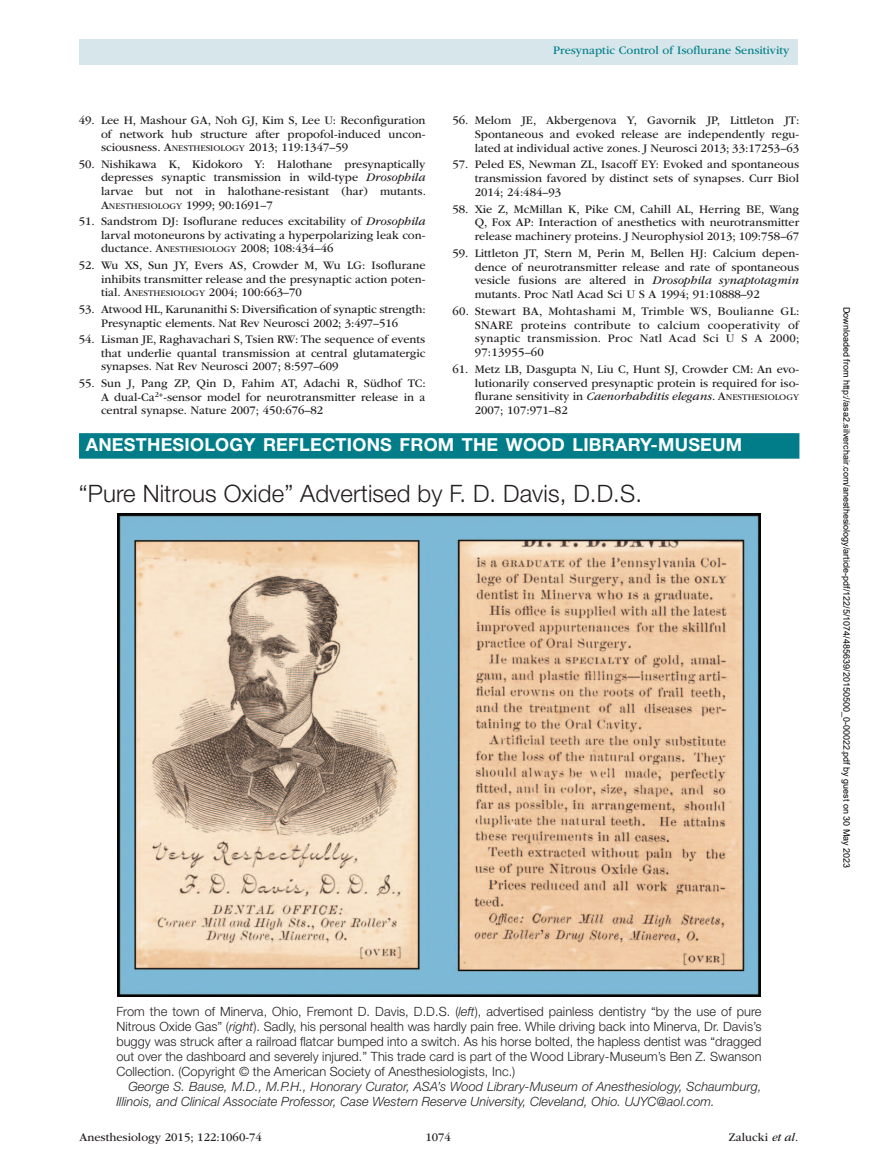
<style>
.page{position:relative;width:878px;height:1175px;background:#fff}
.page>*{position:absolute;margin:0;border:0;box-sizing:border-box;transform-origin:0 0}
.t1{font:300 24px "Helvetica Neue";letter-spacing:.005em;color:#231f20}
.t2{font:700 18px "Helvetica Neue LT Std";letter-spacing:.015em;color:#fff}
.t3{font:300 12.75px/15px "Helvetica Neue";letter-spacing:.005em;color:#231f20;text-align:justify}
.t4{font:italic 300 12.75px/15px "Helvetica Neue";letter-spacing:.005em;color:#231f20}
.t5{font:12px/13.8px "ITC Garamond Std";color:#231f20;text-align:justify}
.t6{font:12px "ITC Garamond Std";color:#007d88}
.t7{font:9px "Arial";color:#000}
.t8{font:9px "ITC Garamond Std";color:#231f20}
.s1{font-style:italic}
.s2{font-size:9px}
.s3{font-size:12px}
</style>
<div class="page">
<div style="left:79px;top:39px;width:718px;height:25px;background:#d6e6ea"></div>
<div style="left:79px;top:433px;width:720px;height:25px;background:#007d88"></div>
<img style="left:117px;top:514px;width:643px;height:482px">
<p class="t6" style="left:553px;top:44px;width:238px">Presynaptic Control of Isoflurane Sensitivity</p>
<p class="t5" style="left:474px;top:113px;width:326px;text-indent:-22px">56. Melom JE, Akbergenova Y, Gavornik JP, Littleton JT:<br>Spontaneous and evoked release are independently regu&shy;lated at individual active zones. J Neurosci 2013; 33:17253–63</p>
<p class="t5" style="left:474px;top:158px;width:326px;text-indent:-22px">57. Peled ES, Newman ZL, Isacoff EY: Evoked and spontaneous transmission favored by distinct sets of synapses. Curr Biol 2014; 24:484–93</p>
<p class="t5" style="left:474px;top:202px;width:326px;text-indent:-22px">58. Xie Z, McMillan K, Pike CM, Cahill AL, Herring BE, Wang Q, Fox AP: Interaction of anesthetics with neurotransmitter release machinery proteins. J Neurophysiol 2013; 109:758–67</p>
<p class="t5" style="left:474px;top:246px;width:326px;text-indent:-22px">59. Littleton JT, Stern M, Perin M, Bellen HJ: Calcium depen&shy;dence of neurotransmitter release and rate of spontaneous vesicle fusions are altered in <span class="s1">Drosophila synaptotagmin </span>mutants. Proc Natl Acad Sci U S A 1994; 91:10888–92</p>
<p class="t5" style="left:474px;top:304px;width:326px;text-indent:-22px">60. Stewart BA, Mohtashami M, Trimble WS, Boulianne GL:<br>SNARE proteins contribute to calcium cooperativity of synaptic transmission. Proc Natl Acad Sci U S A 2000; 97:13955–60</p>
<p class="t5" style="left:474px;top:362px;width:326px;text-indent:-22px">61. Metz LB, Dasgupta N, Liu C, Hunt SJ, Crowder CM: An evo&shy;lutionarily conserved presynaptic protein is required for iso&shy;flurane sensitivity in <span class="s1">Caenorhabditis elegans</span>. A<span class="s2">nesthesiolog</span></p>
<p class="t5" style="left:101px;top:113px;width:326px;text-indent:-22px">49. Lee H, Mashour GA, Noh GJ, Kim S, Lee U: Reconfiguration of network hub structure after propofol-induced uncon&shy;sciousness. A<span class="s2">nesthesiolog</span></p>
<p class="t5" style="left:239px;top:141px;width:111px"><span class="s2">y</span> 2013; 119:1347–59</p>
<p class="t5" style="left:101px;top:157px;width:326px;text-indent:-22px">50. Nishikawa K, Kidokoro Y: Halothane presynaptically depresses synaptic transmission in wild-type <span class="s1">Drosophila </span>larvae but not in halothane-resistant (har) mutants.</p>
<p class="t8" style="left:101px;top:201px;width:15px"><span class="s3">A</span>nesthesiolog</p>
<p class="t5" style="left:176px;top:198px;width:98px"><span class="s2">y</span> 1999; 90:1691–7</p>
<p class="t5" style="left:79px;top:215px;width:348px;text-align:right">51. Sandstrom DJ: Isoflurane reduces excitability of <span class="s1">Drosophila </span>larval motoneurons by activating a hyperpolarizing leak con-</p>
<p class="t8" style="left:101px;top:245px;width:69px"><span class="s3">ductance. A</span>nesthesiolog</p>
<p class="t5" style="left:230px;top:242px;width:104px"><span class="s2">y</span> 2008; 108:434–46</p>
<p class="t5" style="left:79px;top:258px;width:348px;text-align:right">52. Wu XS, Sun JY, Evers AS, Crowder M, Wu LG: Isoflurane inhibits transmitter release and the presynaptic action poten-</p>
<p class="t8" style="left:101px;top:288px;width:38px"><span class="s3">tial. A</span>nesthesiolog</p>
<p class="t5" style="left:199px;top:286px;width:104px"><span class="s2">y</span> 2004; 100:663–70</p>
<p class="t5" style="left:79px;top:302px;width:348px;text-align:center">53. Atwood HL, Karunanithi S: Diversification of synaptic strength:<br>Presynaptic elements. Nat Rev Neurosci 2002; 3:497–516</p>
<p class="t5" style="left:101px;top:333px;width:326px;text-indent:-22px">54. Lisman JE, Raghavachari S, Tsien RW: The sequence of events that underlie quantal transmission at central glutamatergic synapses. Nat Rev Neurosci 2007; 8:597–609</p>
<p class="t5" style="left:101px;top:376px;width:326px;text-indent:-22px">55. Sun J, Pang ZP, Qin D, Fahim AT, Adachi R, Südhof TC:<br>A dual-Ca<sup>2+</sup>-sensor model for neurotransmitter release in a central synapse. Nature 2007; 450:676–82</p>
<p class="t8" style="left:793px;top:392px;width:8px">y</p>
<p class="t5" style="left:474px;top:403px;width:94px">2007; 107:971–82</p>
<h2 class="t2" style="left:86px;top:433px;width:657px">ANESTHESIOLOGY REFLECTIONS FROM THE WOOD LIBRARY-MUSEUM</h2>
<h1 class="t1" style="left:79px;top:479px;width:564px">“Pure Nitrous Oxide” Advertised by F. D. Davis, D.D.S.</h1>
<p class="t7" style="left:850px;top:307px;width:563px;rotate:90deg">Downloaded from http://asa2.silverchair.com/anesthesiology/article-pdf/122/5/1074/485639/20150500_0-00022.pdf by guest on 30 May 2023</p>
<p class="t3" style="left:116px;top:1003px;width:646px">From the town of Minerva, Ohio, Fremont D. Davis, D.D.S. (<span class="s1">left</span>), advertised painless dentistry “by the use of pure Nitrous Oxide Gas” (<span class="s1">right</span>). Sadly, his personal health was hardly pain free. While driving back into Minerva, Dr. Davis’s buggy was struck after a railroad flatcar bumped into a switch. As his horse bolted, the hapless dentist was “dragged out over the dashboard and severely injured.” This trade card is part of the Wood Library-Museum’s Ben Z. Swanson Collection. (Copyright © the American Society of Anesthesiologists, Inc.)</p>
<p class="t4" style="left:116px;top:1078px;width:646px;text-indent:12px">George S. Bause, M.D., M.P.H., Honorary Curator, ASA’s Wood Library-Museum of Anesthesiology, Schaumburg,<br>Illinois, and Clinical Associate Professor, Case Western Reserve University, Cleveland, Ohio. UJYC@aol.com.</p>
<p class="t5" style="left:80px;top:1129px;width:184px">Anesthesiology 2015; 122:1060-74</p>
<p class="t5" style="left:425px;top:1129px;width:27px">1074</p>
<p class="t5" style="left:728px;top:1129px;width:71px">Zalucki <span class="s1">et al.</span></p>
</div>
